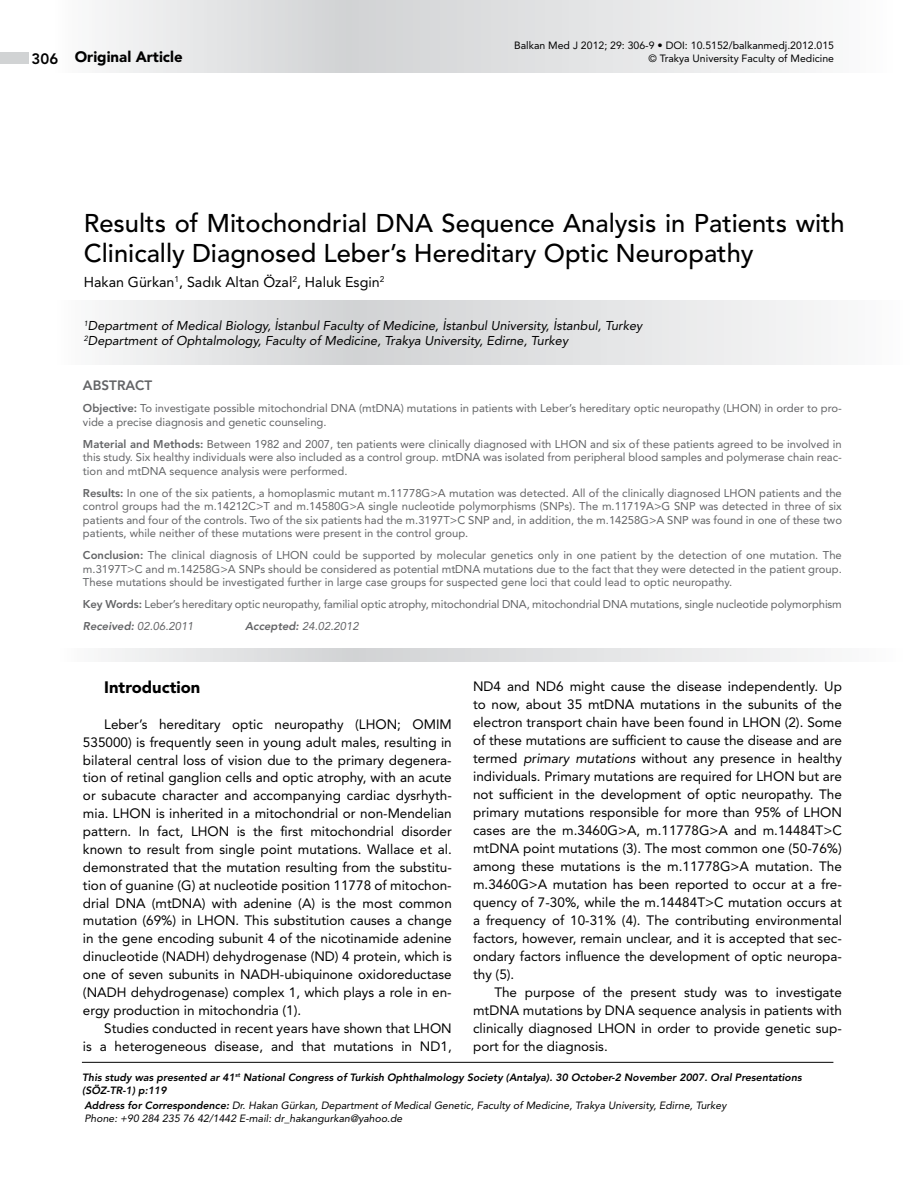
<style>
.page{position:relative;width:915px;height:1191px;background:#fff}
.page>*{position:absolute;margin:0;border:0;box-sizing:border-box;transform-origin:0 0}
.t1{font:500 25.5px/30px "Avenir LT Std";color:#000}
.t2{font:900 16.5px "Avenir LT Std";color:#000}
.t3{font:900 15px "Avenir LT Std";color:#000}
.t4{font:14.25px "Avenir LT Std";color:#000}
.t5{font:13.5px/18px "Avenir LT Std";color:#000;text-align:justify}
.t6{font:800 13.5px "Avenir LT Std";color:#636466}
.t7{font:italic 12.75px/15px "Avenir LT Std";color:#000}
.t8{font:11.25px/13.5px "Avenir LT Std";color:#636466;text-align:justify}
.t9{font:italic 11.25px "Avenir LT Std";color:#636466}
.t10{font:italic 10.5px/12.8px "Avenir LT Std";color:#000}
.t11{font:italic 800 10.5px/12.8px "Avenir LT Std";color:#000}
.t12{font:10.5px/13.2px "Avenir LT Std";color:#000;text-align:right}
.s1{font-weight:800}
.s2{font-weight:800;font-style:italic}
.s3{font-style:italic}
</style>
<div class="page">
<svg style="left:102px;top:0;width:703px;height:72px"></svg>
<div style="left:0;top:53px;width:29px;height:11px;background:#d1d3d4"></div>
<hr style="left:82px;top:1062px;width:751px;height:1px;background:#000">
<svg style="left:108px;top:648px;width:706px;height:13px"></svg>
<svg style="left:105px;top:301px;width:716px;height:64px"></svg>
<p class="t3" style="left:32px;top:48px;width:152px"><span class="s1">306</span> Original Article</p>
<p class="t12" style="left:514px;top:38px;width:321px">Balkan Med J 2012; 29: 306-9 • DOI: 10.5152/balkanmedj.2012.015 © Trakya University Faculty of Medicine</p>
<h1 class="t1" style="left:84px;top:208px;width:762px">Results of Mitochondrial DNA Sequence Analysis in Patients with<br>Clinically Diagnosed Leber’s Hereditary Optic Neuropathy</h1>
<p class="t4" style="left:84px;top:274px;width:302px">Hakan Gürkan<sup>1</sup>, Sadık Altan Özal<sup>2</sup>, Haluk Esgin<sup>2</sup></p>
<p class="t7" style="left:84px;top:318px;width:560px"><sup>1</sup>Department of Medical Biology, İstanbul Faculty of Medicine, İstanbul University, İstanbul, Turkey<br><sup>2</sup>Department of Ophtalmology, Faculty of Medicine, Trakya University, Edirne, Turkey</p>
<p class="t6" style="left:83px;top:377px;width:71px">ABSTRACT</p>
<p class="t8" style="left:83px;top:401px;width:760px"><span class="s1">Objective:</span> To investigate possible mitochondrial DNA (mtDNA) mutations in patients with Leber’s hereditary optic neuropathy (LHON) in order to pro&shy;vide a precise diagnosis and genetic counseling.</p>
<p class="t8" style="left:83px;top:437px;width:760px"><span class="s1">Material and Methods:</span> Between 1982 and 2007, ten patients were clinically diagnosed with LHON and six of these patients agreed to be involved in this study. Six healthy individuals were also included as a control group. mtDNA was isolated from peripheral blood samples and polymerase chain reac&shy;tion and mtDNA sequence analysis were performed.</p>
<p class="t8" style="left:83px;top:486px;width:760px"><span class="s1">Results:</span> In one of the six patients, a homoplasmic mutant m.11778G&gt;A mutation was detected. All of the clinically diagnosed LHON patients and the control groups had the m.14212C&gt;T and m.14580G&gt;A single nucleotide polymorphisms (SNPs). The m.11719A&gt;G SNP was detected in three of six patients and four of the controls. Two of the six patients had the m.3197T&gt;C SNP and, in addition, the m.14258G&gt;A SNP was found in one of these two patients, while neither of these mutations were present in the control group.</p>
<p class="t8" style="left:83px;top:548px;width:760px"><span class="s1">Conclusion:</span> The clinical diagnosis of LHON could be supported by molecular genetics only in one patient by the detection of one mutation. The m.3197T&gt;C and m.14258G&gt;A SNPs should be considered as potential mtDNA mutations due to the fact that they were detected in the patient group.<br>These mutations should be investigated further in large case groups for suspected gene loci that could lead to optic neuropathy.</p>
<p class="t8" style="left:83px;top:593px;width:760px;line-height:22px"><span class="s1">Key Words:</span> Leber’s hereditary optic neuropathy, familial optic atrophy, mitochondrial DNA, mitochondrial DNA mutations, single nucleotide polymorphism<br><span class="s2">Received:</span> <span class="s3">02.06.2011</span></p>
<p class="t9" style="left:245px;top:619px;width:115px"><span class="s1">Accepted:</span> 24.02.2012</p>
<p class="t2" style="left:104px;top:677px;width:97px">Introduction</p>
<p class="t5" style="left:83px;top:715px;width:370px;text-indent:21px">Leber’s hereditary optic neuropathy (LHON; OMIM 535000) is frequently seen in young adult males, resulting in bilateral central loss of vision due to the primary degenera&shy;tion of retinal ganglion cells and optic atrophy, with an acute or subacute character and accompanying cardiac dysrhyth&shy;mia. LHON is inherited in a mitochondrial or non-Mendelian pattern. In fact, LHON is the first mitochondrial disorder known to result from single point mutations. Wallace et al. demonstrated that the mutation resulting from the substitu&shy;tion of guanine (G) at nucleotide position 11778 of mitochon&shy;drial DNA (mtDNA) with adenine (A) is the most common mutation (69%) in LHON. This substitution causes a change in the gene encoding subunit 4 of the nicotinamide adenine dinucleotide (NADH) dehydrogenase (ND) 4 protein, which is one of seven subunits in NADH-ubiquinone oxidoreductase (NADH dehydrogenase) complex 1, which plays a role in en&shy;ergy production in mitochondria (1).</p>
<p class="t5" style="left:83px;top:1019px;width:370px;text-align:right">Studies conducted in recent years have shown that LHON<br>is a heterogeneous disease, and that mutations in ND1,</p>
<p class="t5" style="left:473px;top:677px;width:370px">ND4 and ND6 might cause the disease independently. Up to now, about 35 mtDNA mutations in the subunits of the electron transport chain have been found in LHON (2). Some of these mutations are sufficient to cause the disease and are termed <span class="s3">primary mutations</span> without any presence in healthy individuals. Primary mutations are required for LHON but are not sufficient in the development of optic neuropathy. The primary mutations responsible for more than 95% of LHON cases are the m.3460G&gt;A, m.11778G&gt;A and m.14484T&gt;C mtDNA point mutations (3). The most common one (50-76%) among these mutations is the m.11778G&gt;A mutation. The m.3460G&gt;A mutation has been reported to occur at a fre&shy;quency of 7-30%, while the m.14484T&gt;C mutation occurs at a frequency of 10-31% (4). The contributing environmental factors, however, remain unclear, and it is accepted that sec&shy;ondary factors influence the development of optic neuropa&shy;thy (5).</p>
<p class="t5" style="left:473px;top:983px;width:370px;text-indent:21px">The purpose of the present study was to investigate mtDNA mutations by DNA sequence analysis in patients with clinically diagnosed LHON in order to provide genetic sup&shy;port for the diagnosis.</p>
<p class="t11" style="left:82px;top:1071px;width:720px">This study was presented ar 41<sup>st</sup> National Congress of Turkish Ophthalmology Society (Antalya). 30 October-2 November 2007. Oral Presentations (SÖZ-TR-1) p:119</p>
<p class="t10" style="left:84px;top:1099px;width:643px"><span class="s1">Address for Correspondence:</span> Dr. Hakan Gürkan, Department of Medical Genetic, Faculty of Medicine, Trakya University, Edirne, Turkey<br>Phone: +90 284 235 76 42/1442 E-mail: dr_hakangurkan@yahoo.de</p>
</div>
